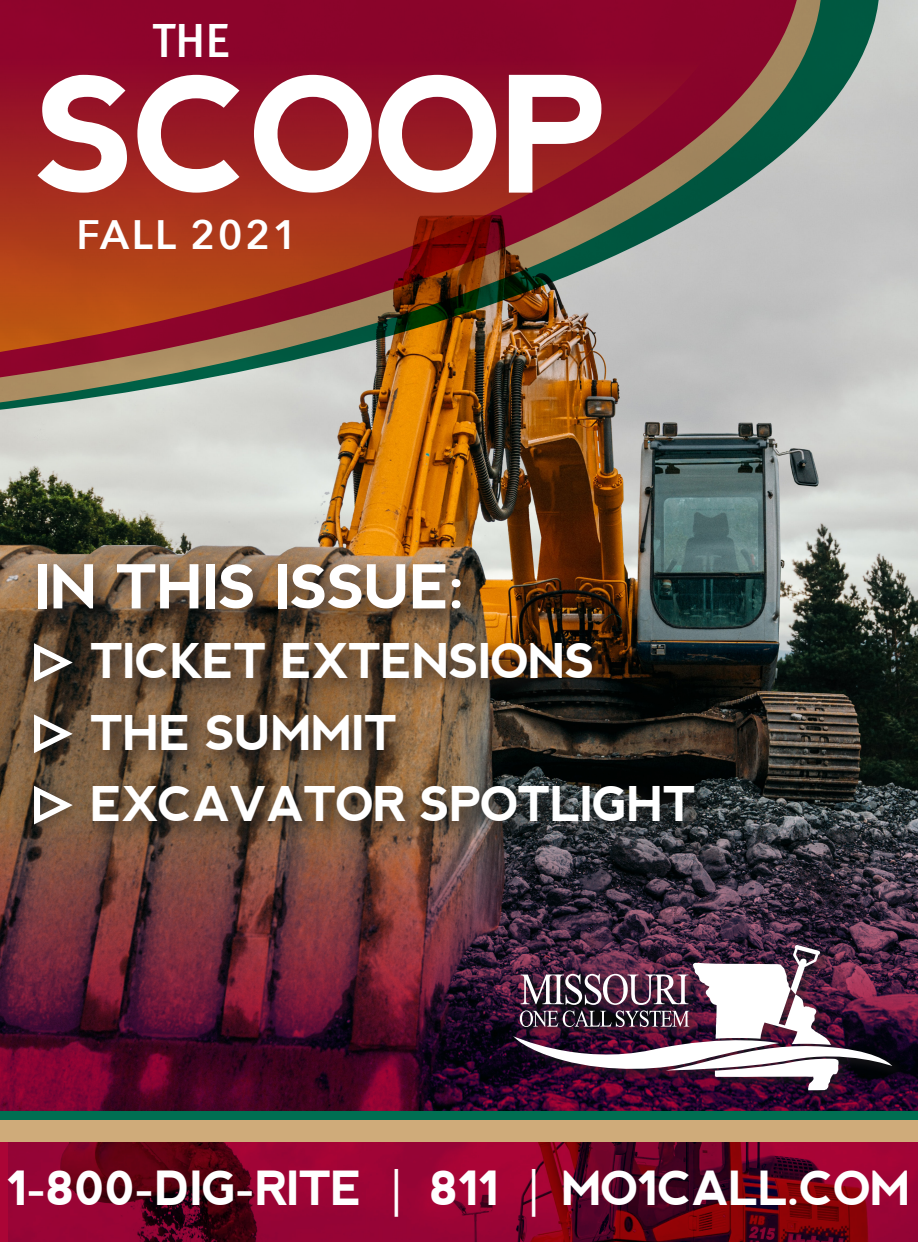
<style>
.page{position:relative;width:918px;height:1242px;background:#fff}
.page>*{position:absolute;margin:0;border:0;box-sizing:border-box;transform-origin:0 0}
.t1{font:700 160.8px "nevis";letter-spacing:-.03em;color:#fff}
.t2{font:700 60.45px "nevis";letter-spacing:-.03em;color:#fff}
.t3{font:700 47.85px "nevis";letter-spacing:-.03em;color:#fff}
.t4{font:500 47.7px "Meta Pro";color:#fff}
.t5{font:700 47.1px "nevis";letter-spacing:-.03em;color:#fff}
.t6{font:600 41.1px "Avenir Next";letter-spacing:.06em;color:#fff}
</style>
<div class="page">
<img style="left:0;top:1px;width:918px;height:511px">
<img style="left:0;top:512px;width:918px;height:599px">
<svg style="left:822px;top:1px;width:58px;height:432px;background:#a6b5b0"></svg>
<svg style="left:0;top:1px;width:822px;height:432px;background:#ada58f"></svg>
<svg style="left:0;top:1px;width:802px;height:409px;background:#a0978b"></svg>
<svg style="left:0;top:1px;width:749px;height:392px;background:#963b39"></svg>
<img style="left:8px;top:1142px;width:910px;height:100px">
<div style="left:0;top:1111px;width:918px;height:22px;background:#006e52"></div>
<div style="left:0;top:1120px;width:918px;height:22px;background:#cfab7a"></div>
<div style="left:20px;top:631px;width:64px;height:63px;background:#231f20;opacity:.75"></div>
<svg style="left:34px;top:643px;width:39px;height:39px"></svg>
<div style="left:511px;top:942px;width:394px;height:161px;background:#231f20;opacity:.53"></div>
<svg style="left:513px;top:945px;width:379px;height:145px"></svg>
<div style="left:32px;top:558px;width:449px;height:72px;background:#231f20;opacity:.75"></div>
<div style="left:20px;top:703px;width:64px;height:62px;background:#231f20;opacity:.75"></div>
<svg style="left:34px;top:714px;width:39px;height:39px"></svg>
<div style="left:20px;top:774px;width:64px;height:62px;background:#231f20;opacity:.75"></div>
<svg style="left:34px;top:786px;width:39px;height:38px"></svg>
<div style="left:86px;top:637px;width:527px;height:63px;background:#231f20;opacity:.75"></div>
<div style="left:86px;top:709px;width:331px;height:62px;background:#231f20;opacity:.75"></div>
<div style="left:87px;top:780px;width:629px;height:63px;background:#231f20;opacity:.75"></div>
<svg style="left:395px;top:1169px;width:3px;height:47px"></svg>
<svg style="left:532px;top:1169px;width:4px;height:47px"></svg>
<p class="t4" style="left:152px;top:4px;width:79px">THE</p>
<p class="t1" style="left:35px;top:43px;width:576px">SCOOP</p>
<p class="t6" style="left:77px;top:200px;width:223px">FALL 2021</p>
<p class="t2" style="left:34px;top:552px;width:434px">IN THIS ISSUE:</p>
<p class="t3" style="left:90px;top:634px;width:507px">TICKET EXTENSIONS</p>
<p class="t3" style="left:90px;top:706px;width:309px">THE SUMMIT</p>
<p class="t3" style="left:90px;top:777px;width:608px">EXCAVATOR SPOTLIGHT</p>
<p class="t5" style="left:7px;top:1161px;width:358px">1-800-DIG-RITE</p>
<p class="t5" style="left:430px;top:1161px;width:72px">811</p>
<p class="t5" style="left:561px;top:1161px;width:352px">MO1CALL.COM</p>
</div>
